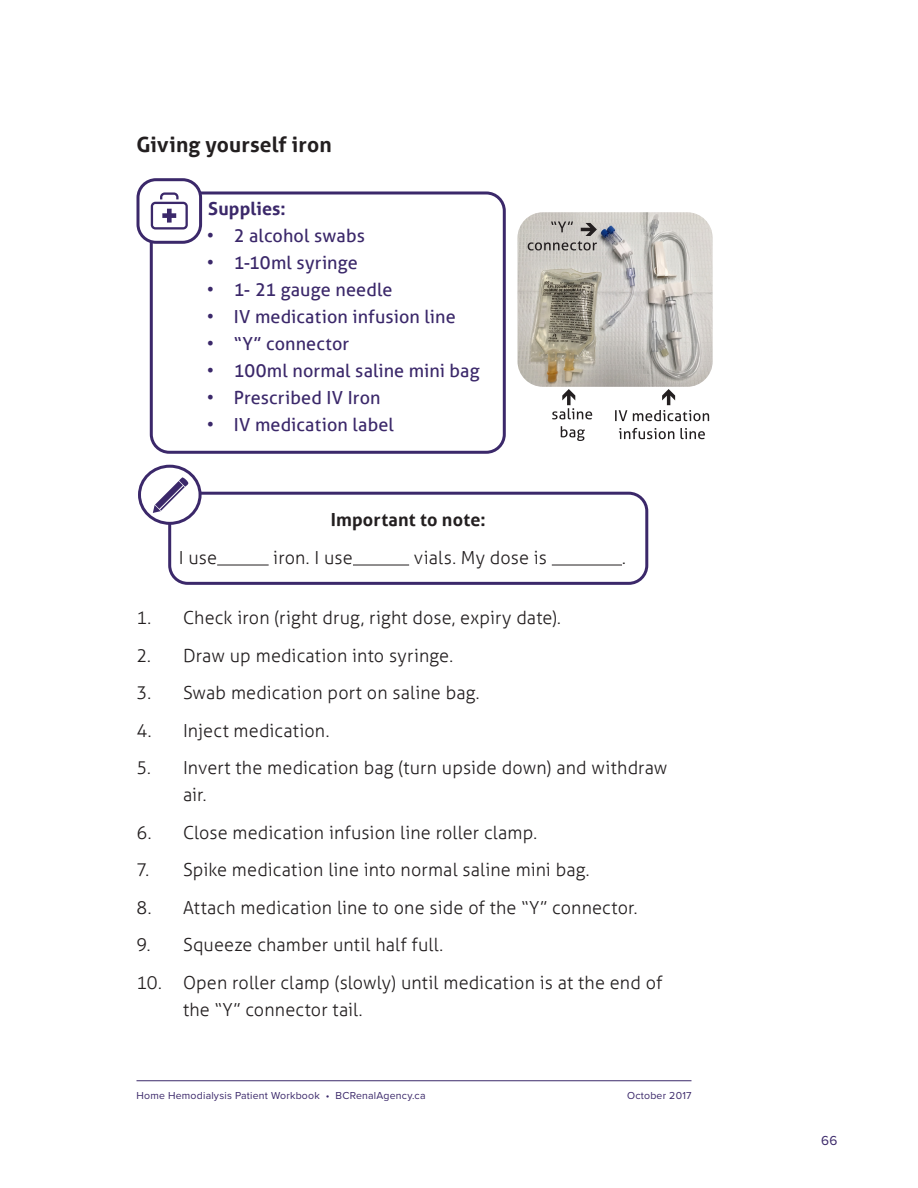
<style>
.page{position:relative;width:918px;height:1188px;background:#fff}
.page>*{position:absolute;margin:0;border:0;box-sizing:border-box;transform-origin:0 0}
.t1{font:700 21px "Aller";letter-spacing:.005em;color:#231f20}
.t2{font:300 18px/27px "Aller";letter-spacing:.01em;color:#231f20}
.t3{font:18px "Aller";letter-spacing:.005em;color:#3b286a}
.t4{font:700 18px "Aller";letter-spacing:.01em;color:#231f20}
.t5{font:700 18px "Aller";letter-spacing:.01em;color:#3b286a}
.t6{font:13.5px "Proxima Nova";color:#3b286a}
.t7{font:10.5px "Proxima Nova";letter-spacing:.02em;color:#3b286a}
</style>
<div class="page">
<hr style="left:136px;top:1080px;width:556px;height:1px;background:#3b286a">
<hr style="left:217px;top:565px;width:52px;height:1px;background:#231f20">
<hr style="left:353px;top:565px;width:56px;height:1px;background:#231f20">
<hr style="left:552px;top:565px;width:70px;height:1px;background:#231f20">
<div style="left:168px;top:492px;width:480px;height:93px;border:3px solid #3b286a;border-radius:18px"></div>
<svg style="left:140px;top:466px;width:61px;height:58px"></svg>
<div style="left:138px;top:465px;width:64px;height:60px;border:3px solid #3b286a;border-radius:50%"></div>
<svg style="left:153px;top:477px;width:36px;height:36px"></svg>
<div style="left:150px;top:191px;width:356px;height:263px;border:3px solid #3b286a;border-radius:18px"></div>
<div style="left:138px;top:180px;width:63px;height:62px;background:#fff;border-radius:18px"></div>
<div style="left:136px;top:178px;width:66px;height:66px;border:3px solid #3b286a;border-radius:18px"></div>
<svg style="left:151px;top:192px;width:37px;height:38px"></svg>
<img style="left:518px;top:212px;width:195px;height:175px">
<svg style="left:619px;top:428px;width:86px;height:11px"></svg>
<svg style="left:561px;top:426px;width:24px;height:15px"></svg>
<svg style="left:528px;top:221px;width:69px;height:30px;background:#afaca8"></svg>
<svg style="left:552px;top:389px;width:40px;height:30px"></svg>
<svg style="left:615px;top:389px;width:94px;height:32px"></svg>
<p class="t1" style="left:136px;top:132px;width:197px">Giving yourself iron</p>
<p class="t5" style="left:208px;top:198px;width:79px">Supplies:</p>
<p class="t3" style="left:207px;top:225px;width:160px">• 2 alcohol swabs</p>
<p class="t3" style="left:207px;top:252px;width:153px">• 1-10ml syringe</p>
<p class="t3" style="left:207px;top:279px;width:187px">• 1- 21 gauge needle</p>
<p class="t3" style="left:207px;top:306px;width:250px">• IV medication infusion line</p>
<p class="t3" style="left:207px;top:333px;width:144px">• “Y” connector</p>
<p class="t3" style="left:207px;top:360px;width:274px">• 100ml normal saline mini bag</p>
<p class="t3" style="left:207px;top:387px;width:175px">• Prescribed IV Iron</p>
<p class="t3" style="left:207px;top:414px;width:189px">• IV medication label</p>
<p class="t4" style="left:331px;top:509px;width:156px">Important to note:</p>
<p class="t2" style="left:179px;top:544px;width:40px">I use</p>
<p class="t2" style="left:273px;top:544px;width:81px">iron. I use</p>
<p class="t2" style="left:414px;top:544px;width:135px">vials. My dose is</p>
<p class="t2" style="left:622px;top:544px;width:5px">.</p>
<p class="t2" style="left:136px;top:605px;width:426px">1. Check iron (right drug, right dose, expiry date).</p>
<p class="t2" style="left:136px;top:642px;width:318px">2. Draw up medication into syringe.</p>
<p class="t2" style="left:136px;top:680px;width:345px">3. Swab medication port on saline bag.</p>
<p class="t2" style="left:136px;top:717px;width:194px">4. Inject medication.</p>
<p class="t2" style="left:183px;top:755px;width:486px;text-indent:-46px">5. Invert the medication bag (turn upside down) and withdraw air.</p>
<p class="t2" style="left:136px;top:819px;width:402px">6. Close medication infusion line roller clamp.</p>
<p class="t2" style="left:136px;top:857px;width:455px">7. Spike medication line into normal saline mini bag.</p>
<p class="t2" style="left:136px;top:894px;width:503px">8. Attach medication line to one side of the “Y” connector.</p>
<p class="t2" style="left:136px;top:932px;width:308px">9. Squeeze chamber until half full.</p>
<p class="t2" style="left:183px;top:969px;width:481px;text-indent:-46px">10. Open roller clamp (slowly) until medication is at the end of the “Y” connector tail.</p>
<p class="t7" style="left:136px;top:1087px;width:291px">Home Hemodialysis Patient Workbook • BCRenalAgency.ca</p>
<p class="t7" style="left:627px;top:1087px;width:66px">October 2017</p>
<p class="t6" style="left:821px;top:1130px;width:18px">66</p>
</div>
